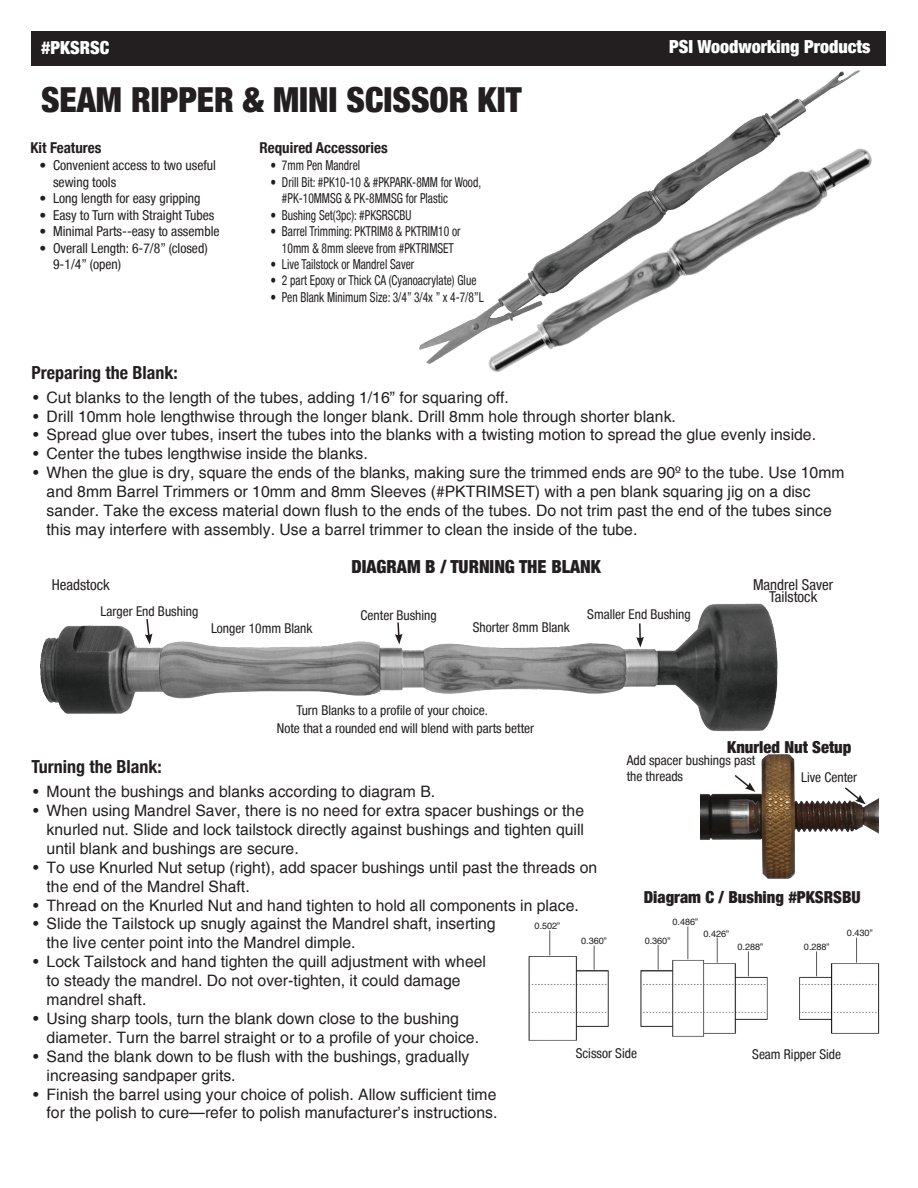
<style>
.page{position:relative;width:918px;height:1188px;background:#fff}
.page>*{position:absolute;margin:0;border:0;box-sizing:border-box;transform-origin:0 0}
.t1{font:900 condensed 34.5px "Helvetica Neue";color:#231f20}
.t2{font:700 condensed 18px "Helvetica Neue";color:#231f20}
.t3{font:900 condensed 18px "Helvetica Neue";color:#fff}
.t4{font:900 condensed 18px "Helvetica Neue";color:#231f20}
.t5{font:900 condensed 16.5px "Helvetica Neue";color:#231f20}
.t6{font:15.75px/18.9px "Helvetica";color:#231f20}
.t7{font:700 condensed 15px "Helvetica Neue";color:#231f20}
.t8{font:condensed 15px/12px "Helvetica Neue Condensed";color:#231f20;text-align:center}
.t9{font:condensed 13.65px/16.4px "Helvetica Neue Condensed";color:#231f20;scale:.84 1}
.t10{font:condensed 13.65px/16.4px "Helvetica Neue Condensed";color:#231f20}
.t11{font:condensed 13.5px/16.2px "Helvetica Neue Condensed";color:#231f20}
.t12{font:9px "Helvetica";color:#231f20}
</style>
<div class="page">
<img style="left:40px;top:603px;width:738px;height:128px">
<div style="left:32px;top:32px;width:854px;height:34px;background:#231f20"></div>
<img style="left:700px;top:754px;width:178px;height:125px">
<svg style="left:733px;top:773px;width:22px;height:19px"></svg>
<svg style="left:843px;top:786px;width:23px;height:18px"></svg>
<svg style="left:636px;top:623px;width:8px;height:24px"></svg>
<svg style="left:145px;top:618px;width:7px;height:26px"></svg>
<img style="left:528px;top:956px;width:352px;height:85px">
<svg style="left:658px;top:945px;width:1px;height:25px"></svg>
<svg style="left:594px;top:946px;width:1px;height:24px"></svg>
<svg style="left:549px;top:930px;width:1px;height:25px"></svg>
<hr style="left:688px;top:927px;width:1px;height:32px;background:#57585a">
<svg style="left:717px;top:938px;width:1px;height:25px"></svg>
<svg style="left:748px;top:951px;width:1px;height:25px"></svg>
<svg style="left:816px;top:951px;width:1px;height:25px"></svg>
<svg style="left:856px;top:938px;width:1px;height:25px"></svg>
<svg style="left:395px;top:621px;width:8px;height:23px"></svg>
<img style="left:419px;top:70px;width:441px;height:294px">
<img style="left:467px;top:122px;width:405px;height:250px">
<p class="t3" style="left:41px;top:33px;width:70px">#PKSRSC</p>
<p class="t3" style="left:669px;top:32px;width:203px">PSI Woodworking Products</p>
<h1 class="t1" style="left:41px;top:71px;width:482px">SEAM RIPPER &amp; MINI SCISSOR KIT</h1>
<p class="t7" style="left:31px;top:136px;width:72px">Kit Features</p>
<p class="t7" style="left:260px;top:136px;width:130px">Required Accessories</p>
<p class="t9" style="left:271px;top:157px;width:108px">• 7mm Pen Mandrel</p>
<p class="t9" style="left:282px;top:174px;width:239px;text-indent:-11px">• Drill Bit: #PK10-10 &amp; #PKPARK-8MM for Wood, #PK-10MMSG &amp; PK-8MMSG for Plastic</p>
<p class="t9" style="left:271px;top:207px;width:169px">• Bushing Set(3pc): #PKSRSCBU</p>
<p class="t9" style="left:271px;top:223px;width:228px;text-align:center">• Barrel Trimming: PKTRIM8 &amp; PKTRIM10 or<br>10mm &amp; 8mm sleeve from #PKTRIMSET</p>
<p class="t9" style="left:271px;top:256px;width:173px">• Live Tailstock or Mandrel Saver</p>
<p class="t9" style="left:271px;top:272px;width:247px">• 2 part Epoxy or Thick CA (Cyanoacrylate) Glue</p>
<p class="t9" style="left:271px;top:289px;width:255px">• Pen Blank Minimum Size: 3/4” 3/4x ” x 4-7/8”L</p>
<p class="t10" style="left:53px;top:157px;width:165px;text-indent:-14px">• Convenient access to two useful sewing tools</p>
<p class="t10" style="left:40px;top:190px;width:163px">• Long length for easy gripping</p>
<p class="t10" style="left:40px;top:207px;width:176px">• Easy to Turn with Straight Tubes</p>
<p class="t10" style="left:40px;top:223px;width:182px">• Minimal Parts--easy to assemble</p>
<p class="t10" style="left:53px;top:239px;width:156px;text-indent:-14px">• Overall Length: 6-7/8” (closed)<br>9-1/4” (open)</p>
<p class="t2" style="left:32px;top:358px;width:148px">Preparing the Blank:</p>
<p class="t6" style="left:33px;top:388px;width:477px">• Cut blanks to the length of the tubes, adding 1/16” for squaring off.</p>
<p class="t6" style="left:33px;top:407px;width:644px">• Drill 10mm hole lengthwise through the longer blank. Drill 8mm hole through shorter blank.</p>
<p class="t6" style="left:33px;top:426px;width:785px">• Spread glue over tubes, insert the tubes into the blanks with a twisting motion to spread the glue evenly inside.</p>
<p class="t6" style="left:33px;top:445px;width:336px">• Center the tubes lengthwise inside the blanks.</p>
<p class="t6" style="left:47px;top:463px;width:800px;text-indent:-13px">• When the glue is dry, square the ends of the blanks, making sure the trimmed ends are 90º to the tube. Use 10mm and 8mm Barrel Trimmers or 10mm and 8mm Sleeves (#PKTRIMSET) with a pen blank squaring jig on a disc sander. Take the excess material down flush to the ends of the tubes. Do not trim past the end of the tubes since this may interfere with assembly. Use a barrel trimmer to clean the inside of the tube.</p>
<p class="t4" style="left:352px;top:552px;width:251px">DIAGRAM B / TURNING THE BLANK</p>
<p class="t8" style="left:52px;top:579px;width:60px">Headstock</p>
<p class="t11" style="left:101px;top:603px;width:99px">Larger End Bushing</p>
<p class="t11" style="left:361px;top:607px;width:78px">Center Bushing</p>
<p class="t11" style="left:211px;top:620px;width:103px">Longer 10mm Blank</p>
<p class="t11" style="left:473px;top:619px;width:98px">Shorter 8mm Blank</p>
<p class="t11" style="left:587px;top:606px;width:105px">Smaller End Bushing</p>
<p class="t8" style="left:753px;top:579px;width:82px">Mandrel Saver<br>Tailstock</p>
<p class="t2" style="left:32px;top:752px;width:132px">Turning the Blank:</p>
<p class="t11" style="left:296px;top:702px;width:193px">Turn Blanks to a profile of your choice.</p>
<p class="t11" style="left:277px;top:720px;width:259px">Note that a rounded end will blend with parts better</p>
<p class="t5" style="left:727px;top:734px;width:126px">Knurled Nut Setup</p>
<p class="t11" style="left:627px;top:752px;width:130px">Add spacer bushings past the threads</p>
<p class="t11" style="left:801px;top:769px;width:58px">Live Center</p>
<p class="t6" style="left:33px;top:782px;width:404px">• Mount the bushings and blanks according to diagram B.</p>
<p class="t6" style="left:47px;top:801px;width:539px;text-align:justify;text-indent:-13px">• When using Mandrel Saver, there is no need for extra spacer bushings or the knurled nut. Slide and lock tailstock directly against bushings and tighten quill until blank and bushings are secure.</p>
<p class="t6" style="left:47px;top:858px;width:552px;text-indent:-13px">• To use Knurled Nut setup (right), add spacer bushings until past the threads on the end of the Mandrel Shaft.</p>
<p class="t6" style="left:33px;top:896px;width:547px">• Thread on the Knurled Nut and hand tighten to hold all components in place.</p>
<p class="t6" style="left:47px;top:915px;width:451px;text-indent:-13px">• Slide the Tailstock up snugly against the Mandrel shaft, inserting the live center point into the Mandrel dimple.</p>
<p class="t6" style="left:47px;top:952px;width:441px;text-indent:-13px">• Lock Tailstock and hand tighten the quill adjustment with wheel to steady the mandrel. Do not over-tighten, it could damage mandrel shaft.</p>
<p class="t6" style="left:47px;top:1009px;width:434px;text-indent:-13px">• Using sharp tools, turn the blank down close to the bushing diameter. Turn the barrel straight or to a profile of your choice.</p>
<p class="t6" style="left:47px;top:1047px;width:424px;text-indent:-13px">• Sand the blank down to be flush with the bushings, gradually increasing sandpaper grits.</p>
<p class="t6" style="left:33px;top:1085px;width:466px;text-align:right">• Finish the barrel using your choice of polish. Allow sufficient time for the polish to cure—refer to polish manufacturer’s instructions.</p>
<p class="t5" style="left:644px;top:884px;width:219px">Diagram C / Bushing #PKSRSBU</p>
<p class="t12" style="left:673px;top:917px;width:27px">0.486”</p>
<p class="t12" style="left:535px;top:921px;width:27px">0.502”</p>
<p class="t12" style="left:847px;top:928px;width:27px">0.430”</p>
<p class="t12" style="left:703px;top:929px;width:27px">0.426”</p>
<p class="t12" style="left:581px;top:936px;width:27px">0.360”</p>
<p class="t12" style="left:645px;top:935px;width:27px">0.360”</p>
<p class="t12" style="left:738px;top:942px;width:27px">0.288”</p>
<p class="t12" style="left:804px;top:942px;width:27px">0.288”</p>
<p class="t11" style="left:576px;top:1045px;width:63px">Scissor Side</p>
<p class="t11" style="left:752px;top:1046px;width:90px">Seam Ripper Side</p>
</div>
